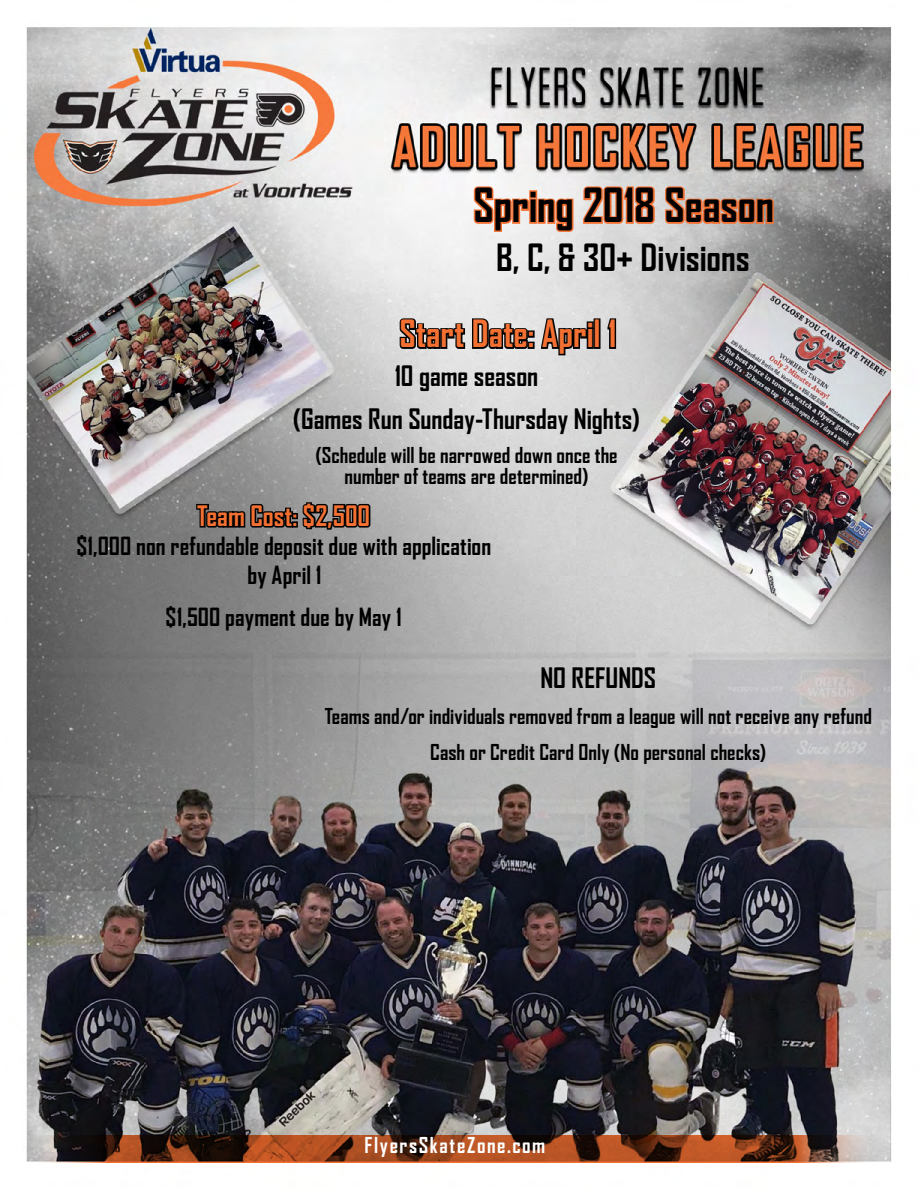
<style>
.page{position:relative;width:918px;height:1188px;background:#fff}
.page>*{position:absolute;margin:0;border:0;box-sizing:border-box;transform-origin:0 0}
.t1{font:700 45px "Agency FB";letter-spacing:-.005em;color:#000}
.t2{font:700 36px "Agency FB";letter-spacing:-.005em;color:#000}
.t3{font:700 36px "Agency FB";letter-spacing:.005em;color:#f37032}
.t4{font:700 27px/43.2px "Agency FB";color:#000;text-align:center}
.t5{font:700 27px "Agency FB";color:#f37032}
.t6{font:700 24px/28.8px "Agency FB";color:#000;text-align:center}
.t7{font:700 21px/21px "Agency FB";color:#000;text-align:center}
.t8{font:700 21px "Agency FB";letter-spacing:.08em;color:#fff}
</style>
<div class="page">
<img style="left:26px;top:27px;width:866px;height:1136px">
<svg style="left:398px;top:316px;width:131px;height:34px;background:#6b6b6b"></svg>
<div style="left:528px;top:330px;width:7px;height:8px;border:3px solid #000"></div>
<div style="left:528px;top:342px;width:7px;height:7px;border:3px solid #000"></div>
<svg style="left:540px;top:308px;width:49px;height:49px;background:#909090"></svg>
<div style="left:587px;top:321px;width:7px;height:8px;border:3px solid #000"></div>
<div style="left:587px;top:328px;width:7px;height:21px;border:3px solid #000"></div>
<div style="left:594px;top:318px;width:7px;height:31px;border:3px solid #000"></div>
<svg style="left:606px;top:317px;width:12px;height:33px"></svg>
<svg style="left:27px;top:1135px;width:852px;height:27px;background:#7c4227"></svg>
<svg style="left:195px;top:501px;width:177px;height:30px;background:#3e3e3e"></svg>
<svg style="left:472px;top:185px;width:103px;height:48px"></svg>
<svg style="left:582px;top:185px;width:74px;height:40px;background:#eaa07d"></svg>
<svg style="left:664px;top:185px;width:111px;height:40px;background:#d8997b"></svg>
<h1 class="t1" style="left:473px;top:177px;width:302px">Spring 2018 Season</h1>
<h2 class="t2" style="left:496px;top:235px;width:255px">B, C, &amp; 30+ Divisions</h2>
<h2 class="t3" style="left:400px;top:312px;width:218px">Start Date: April 1</h2>
<p class="t4" style="left:293px;top:353px;width:349px">10 game season<br>(Games Run Sunday-Thursday Nights)</p>
<p class="t7" style="left:315px;top:445px;width:304px">(Schedule will be narrowed down once the number of teams are determined)</p>
<p class="t5" style="left:197px;top:499px;width:174px">Team Cost: $2,500</p>
<p class="t6" style="left:76px;top:531px;width:416px">$1,000 non refundable deposit due with application by April 1</p>
<p class="t6" style="left:166px;top:602px;width:238px">$1,500 payment due by May 1</p>
<p class="t4" style="left:540px;top:656px;width:117px">NO REFUNDS</p>
<p class="t7" style="left:325px;top:698px;width:549px;line-height:36px">Teams and/or individuals removed from a league will not receive any refund<br>Cash or Credit Card Only (No personal checks)</p>
<p class="t8" style="left:365px;top:1133px;width:182px">FlyersSkateZone.com</p>
</div>
